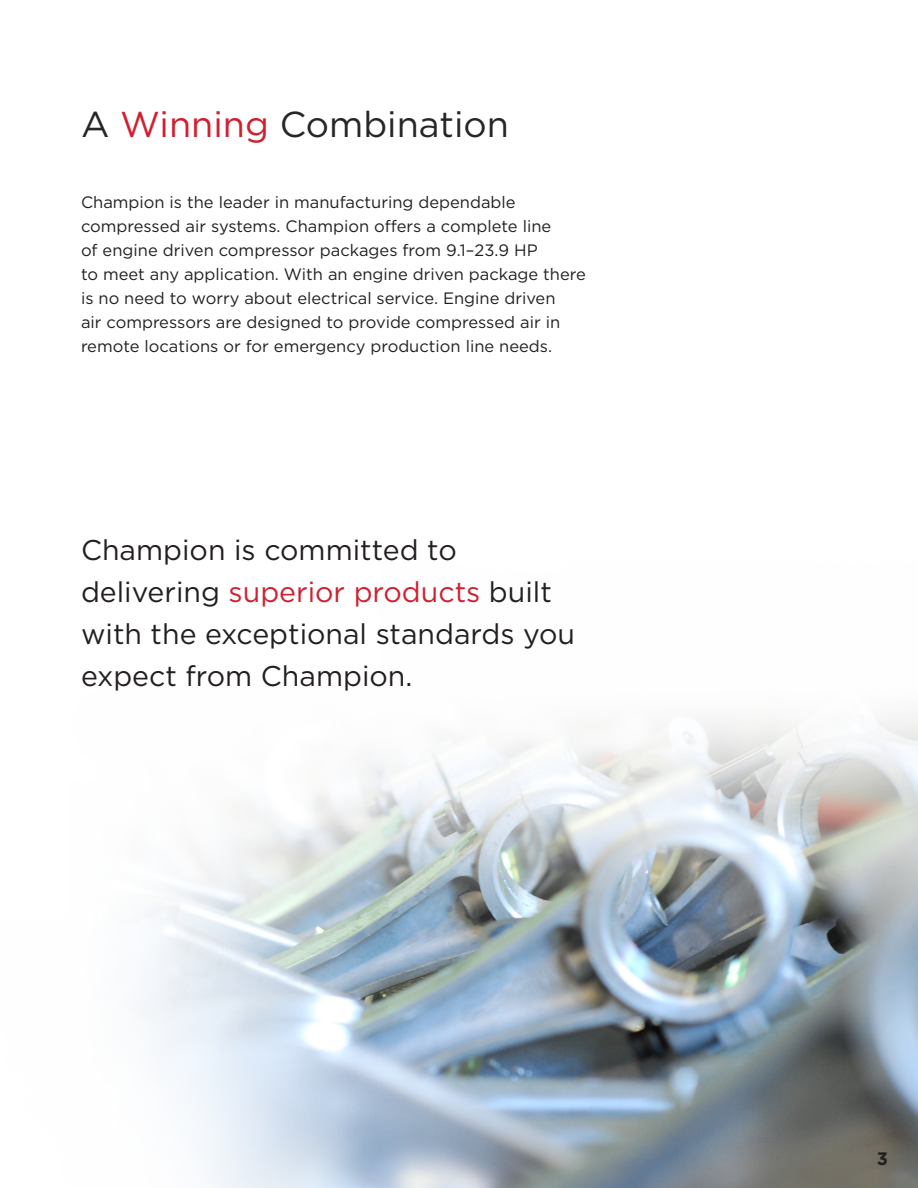
<style>
.page{position:relative;width:918px;height:1188px;background:#fff}
.page>*{position:absolute;margin:0;border:0;box-sizing:border-box;transform-origin:0 0}
.Top_Heading_24_-_for{font:36px "Gotham";color:#242627}
.Pull_quote__white_19{font:28.5px/42px "Gotham";color:#231f20}
.Page_Num_-_Right{font:700 18px "Gotham";color:#231f20}
.Body_Text_11_-_Main{font:16.5px/24px "Gotham";color:#231f20}
.s1{color:#cf2030}
</style>
<div class="page">
<img style="left:138px;top:716px;width:780px;height:472px">
<p class="Top_Heading_24_-_for" style="left:81px;top:101px;width:430px">A <span class="s1">Winning</span> Combination</p>
<p class="Body_Text_11_-_Main" style="left:81px;top:190px;width:506px">Champion is the leader in manufacturing dependable compressed air systems. Champion offers a complete line<br>of engine driven compressor packages from 9.1–23.9 HP<br>to meet any application. With an engine driven package there is no need to worry about electrical service. Engine driven<br>air compressors are designed to provide compressed air in remote locations or for emergency production line needs.</p>
<p class="Pull_quote__white_19" style="left:81px;top:528px;width:496px">Champion is committed to delivering <span class="s1">superior products</span> built with the exceptional standards you expect from Champion.</p>
<p class="Page_Num_-_Right" style="left:877px;top:1147px;width:13px">3</p>
</div>
